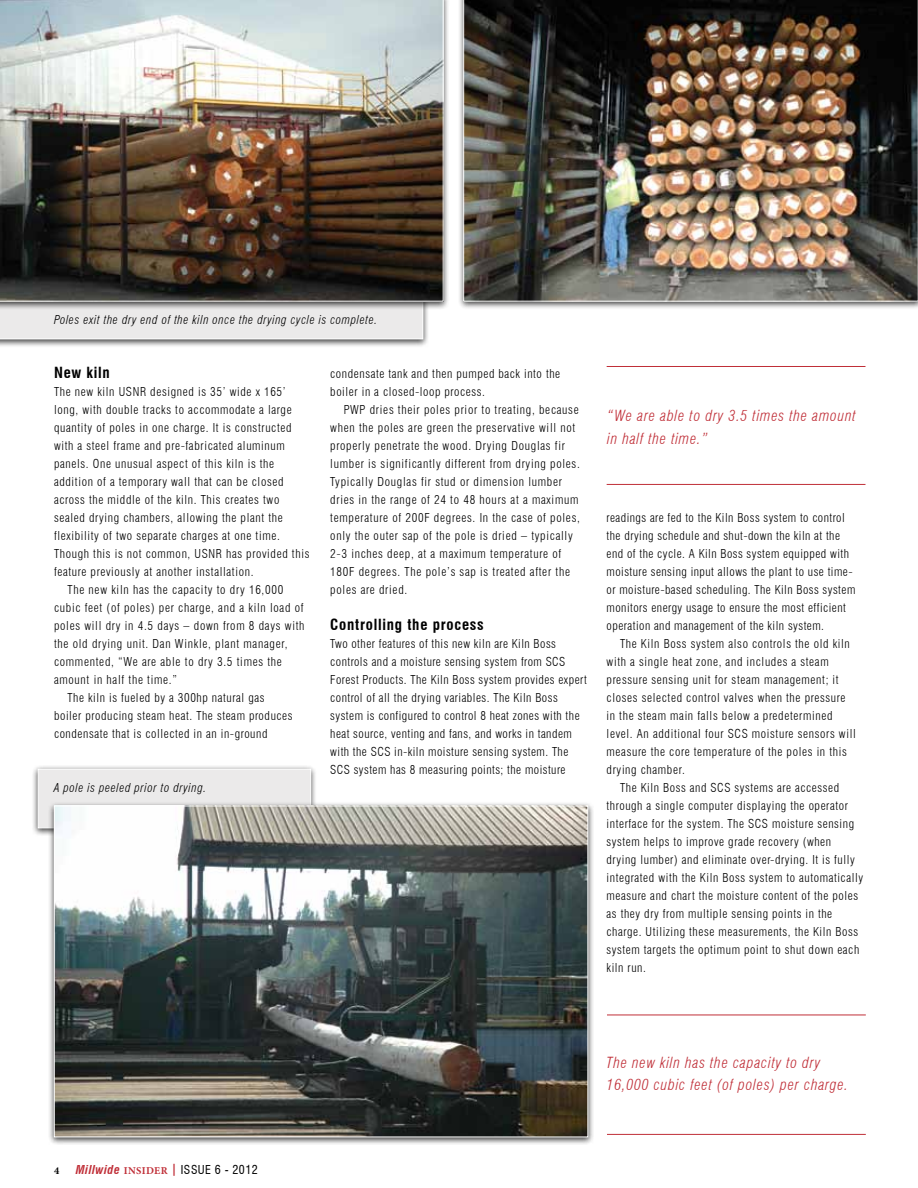
<style>
.page{position:relative;width:918px;height:1188px;background:#fff}
.page>*{position:absolute;margin:0;border:0;box-sizing:border-box;transform-origin:0 0}
.t1{font:italic 300 condensed 15px/22.5px "Swiss 721 BT";letter-spacing:.05em;color:#c02f38}
.t2{font:700 condensed 15px "Swiss 721 BT";letter-spacing:.05em;color:#000}
.t3{font:300 condensed 12px/18px "Swiss 721 BT";letter-spacing:.05em;color:#000}
.t4{font:italic 300 condensed 12px "Swiss 721 BT";letter-spacing:.05em;color:#000}
.t5{font:condensed 12px "Swiss 721 BT";letter-spacing:.035em;color:#000}
.t6{font:700 10.5px "Minion Pro";color:#000}
.s1{font-weight:700;font-style:italic;color:#c02f38}
.s2{font-family:"Minion Pro";font-weight:700;font-stretch:normal;font-size:10.5px;color:#c02f38}
.s3{font-weight:700;color:#c02f38}
</style>
<div class="page">
<hr style="left:607px;top:1015px;width:259px;height:1px;background:#c02f38">
<hr style="left:607px;top:1134px;width:259px;height:1px;background:#c02f38">
<hr style="left:607px;top:366px;width:259px;height:1px;background:#c02f38">
<hr style="left:607px;top:484px;width:259px;height:1px;background:#c02f38">
<div style="left:32px;top:765px;width:285px;height:72px;background:#000;opacity:.75"></div>
<div style="left:38px;top:769px;width:273px;height:59px;background:#ebeaea;border:1px solid #fff"></div>
<div style="left:0;top:282px;width:430px;height:66px;background:#000;opacity:.75"></div>
<div style="left:0;top:310px;width:423px;height:29px;background:#ebeaea"></div>
<div style="left:0;top:0;width:449px;height:310px;background:#000;opacity:.75"></div>
<img style="left:0;top:0;width:444px;height:302px">
<div style="left:458px;top:0;width:460px;height:310px;background:#000;opacity:.75"></div>
<img style="left:463px;top:0;width:455px;height:302px">
<div style="left:48px;top:802px;width:546px;height:343px;background:#000;opacity:.75"></div>
<img style="left:56px;top:808px;width:530px;height:327px">
<p class="t4" style="left:54px;top:312px;width:325px">Poles exit the dry end of the kiln once the drying cycle is complete.</p>
<p class="t2" style="left:54px;top:364px;width:57px">New kiln</p>
<p class="t3" style="left:54px;top:383px;width:233px">The new kiln USNR designed is 35’ wide x 165’</p>
<p class="t3" style="left:54px;top:401px;width:239px">long, with double tracks to accommodate a large</p>
<p class="t3" style="left:54px;top:419px;width:239px">quantity of poles in one charge. It is constructed</p>
<p class="t3" style="left:54px;top:437px;width:232px">with a steel frame and pre-fabricated aluminum</p>
<p class="t3" style="left:54px;top:455px;width:222px">panels. One unusual aspect of this kiln is the</p>
<p class="t3" style="left:54px;top:473px;width:231px">addition of a temporary wall that can be closed</p>
<p class="t3" style="left:54px;top:491px;width:227px">across the middle of the kiln. This creates two</p>
<p class="t3" style="left:54px;top:509px;width:230px">sealed drying chambers, allowing the plant the</p>
<p class="t3" style="left:54px;top:527px;width:227px">flexibility of two separate charges at one time.</p>
<p class="t3" style="left:54px;top:545px;width:257px">Though this is not common, USNR has provided this</p>
<p class="t3" style="left:54px;top:563px;width:201px">feature previously at another installation.</p>
<p class="t3" style="left:68px;top:581px;width:217px">The new kiln has the capacity to dry 16,000</p>
<p class="t3" style="left:54px;top:599px;width:251px">cubic feet (of poles) per charge, and a kiln load of</p>
<p class="t3" style="left:54px;top:617px;width:252px">poles will dry in 4.5 days – down from 8 days with</p>
<p class="t3" style="left:54px;top:635px;width:235px">the old drying unit. Dan Winkle, plant manager,</p>
<p class="t3" style="left:54px;top:653px;width:229px">commented, “We are able to dry 3.5 times the</p>
<p class="t3" style="left:54px;top:671px;width:125px">amount in half the time.”</p>
<p class="t3" style="left:68px;top:689px;width:199px">The kiln is fueled by a 300hp natural gas</p>
<p class="t3" style="left:54px;top:707px;width:240px">boiler producing steam heat. The steam produces</p>
<p class="t3" style="left:54px;top:725px;width:215px">condensate that is collected in an in-ground</p>
<p class="t4" style="left:54px;top:780px;width:154px">A pole is peeled prior to drying.</p>
<p class="t3" style="left:330px;top:365px;width:232px">condensate tank and then pumped back into the boiler in a closed-loop process.</p>
<p class="t3" style="left:330px;top:401px;width:251px;text-indent:14px">PWP dries their poles prior to treating, because when the poles are green the preservative will not properly penetrate the wood. Drying Douglas fir lumber is significantly different from drying poles.<br>Typically Douglas fir stud or dimension lumber dries in the range of 24 to 48 hours at a maximum temperature of 200F degrees. In the case of poles, only the outer sap of the pole is dried – typically 2-3 inches deep, at a maximum temperature of 180F degrees. The pole’s sap is treated after the poles are dried.</p>
<p class="t2" style="left:330px;top:616px;width:155px">Controlling the process</p>
<p class="t3" style="left:330px;top:635px;width:258px">Two other features of this new kiln are Kiln Boss controls and a moisture sensing system from SCS Forest Products. The Kiln Boss system provides expert control of all the drying variables. The Kiln Boss system is configured to control 8 heat zones with the heat source, venting and fans, and works in tandem with the SCS in-kiln moisture sensing system. The SCS system has 8 measuring points; the moisture</p>
<p class="t1" style="left:607px;top:404px;width:250px">“We are able to dry 3.5 times the amount in half the time.”</p>
<p class="t3" style="left:607px;top:509px;width:250px">readings are fed to the Kiln Boss system to control the drying schedule and shut-down the kiln at the end of the cycle. A Kiln Boss system equipped with moisture sensing input allows the plant to use time&shy;or moisture-based scheduling. The Kiln Boss system monitors energy usage to ensure the most efficient operation and management of the kiln system.</p>
<p class="t3" style="left:607px;top:635px;width:251px;text-indent:14px">The Kiln Boss system also controls the old kiln with a single heat zone, and includes a steam pressure sensing unit for steam management; it closes selected control valves when the pressure in the steam main falls below a predetermined level. An additional four SCS moisture sensors will measure the core temperature of the poles in this drying chamber.</p>
<p class="t3" style="left:607px;top:779px;width:258px;text-indent:14px">The Kiln Boss and SCS systems are accessed through a single computer displaying the operator interface for the system. The SCS moisture sensing system helps to improve grade recovery (when drying lumber) and eliminate over-drying. It is fully integrated with the Kiln Boss system to automatically measure and chart the moisture content of the poles as they dry from multiple sensing points in the charge. Utilizing these measurements, the Kiln Boss system targets the optimum point to shut down each kiln run.</p>
<p class="t6" style="left:54px;top:1164px;width:7px">4</p>
<p class="t5" style="left:76px;top:1163px;width:184px"><span class="s1">Millwide</span> <span class="s2">INSIDER</span> <span class="s3">|</span> ISSUE 6 - 2012</p>
<p class="t1" style="left:607px;top:1051px;width:243px">The new kiln has the capacity to dry<br>16,000 cubic feet (of poles) per charge.</p>
</div>
